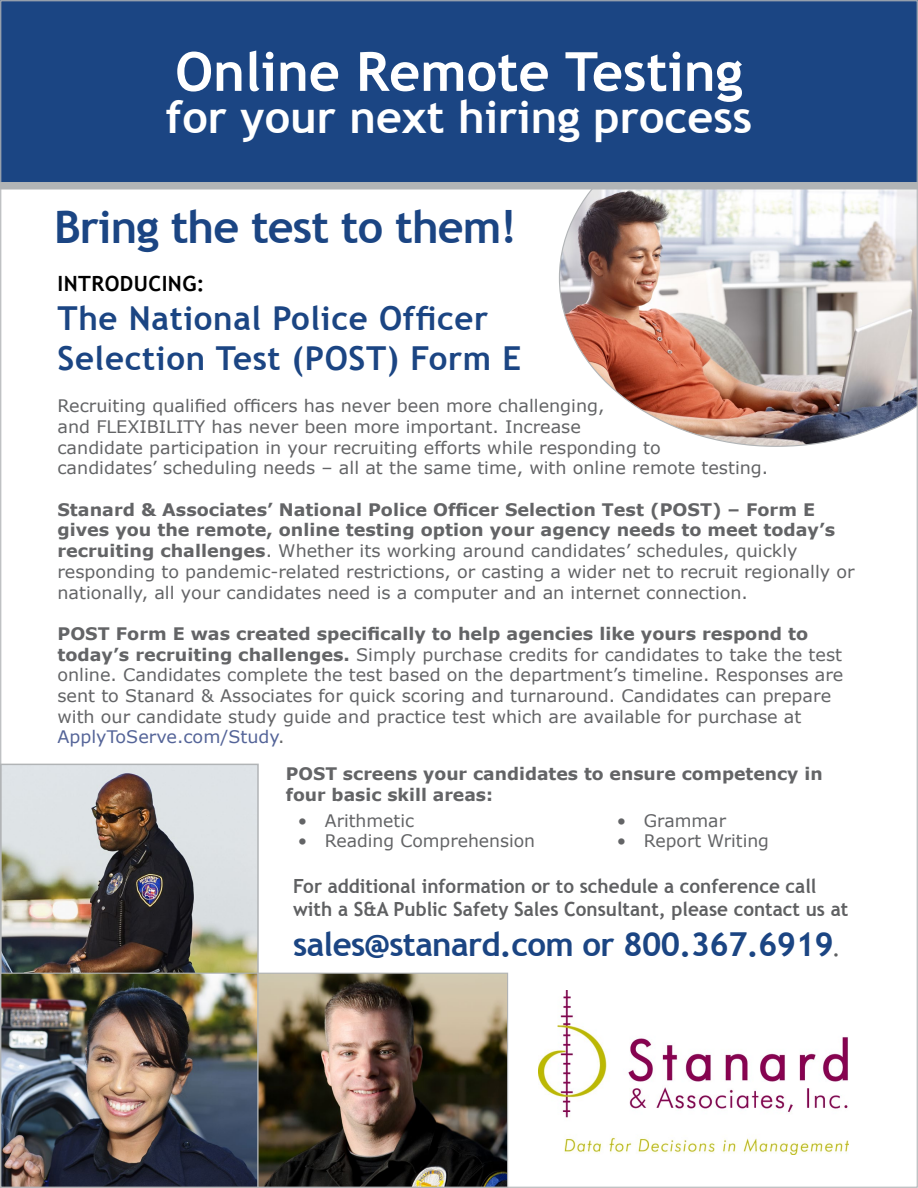
<style>
.page{position:relative;width:918px;height:1188px;background:#fff}
.page>*{position:absolute;margin:0;border:0;box-sizing:border-box;transform-origin:0 0}
.t1{font:700 54px "Trebuchet MS";color:#fff}
.t2{font:700 45px "Trebuchet MS";color:#fff}
.t3{font:700 45px "Trebuchet MS";letter-spacing:-.02em;color:#1b4583}
.t4{font:700 33px/39.6px "Trebuchet MS";letter-spacing:.02em;color:#1b4583}
.t5{font:700 33px "Trebuchet MS";letter-spacing:-.02em;color:#1b4583}
.t6{font:700 21px "Trebuchet MS";letter-spacing:.02em;color:#000}
.t7{font:700 19.5px/23.4px "Trebuchet MS";color:#5f6062}
.t8{font:17.25px/20.7px "Verdana";color:#636466}
.t9{font:700 17.25px/20.7px "Verdana";color:#636466}
.s1{font-weight:700}
.s2{color:#546498}
.s3{font-size:19.5px;color:#5f6062}
</style>
<div class="page">
<img style="left:2px;top:764px;width:257px;height:209px">
<img style="left:559px;top:190px;width:357px;height:257px">
<div style="left:0;top:0;width:918px;height:186px;background:#1b4583"></div>
<img style="left:2px;top:975px;width:504px;height:211px">
<div style="left:257px;top:973px;width:251px;height:215px;border:1px solid #b1b4b6"></div>
<img style="left:539px;top:991px;width:310px;height:164px">
<div style="left:0;top:182px;width:918px;height:8px;background:#b1b4b6"></div>
<h1 class="t1" style="left:175px;top:38px;width:569px">Online Remote Testing</h1>
<h2 class="t2" style="left:166px;top:89px;width:588px">for your next hiring process</h2>
<h2 class="t3" style="left:54px;top:199px;width:465px">Bring the test to them!</h2>
<p class="t6" style="left:57px;top:270px;width:149px">INTRODUCING:</p>
<h3 class="t4" style="left:57px;top:299px;width:465px">The National Police Officer<br>Selection Test (POST) Form E</h3>
<p class="t8" style="left:57px;top:396px;width:712px">Recruiting qualified officers has never been more challenging,<br>and FLEXIBILITY has never been more important. Increase<br>candidate participation in your recruiting efforts while responding to<br>candidates’ scheduling needs – all at the same time, with online remote testing.</p>
<p class="t8" style="left:57px;top:499px;width:799px"><span class="s1">Stanard &amp; Associates’ National Police Officer Selection Test (POST) – Form E gives you the remote, online testing option your agency needs to meet today’s recruiting challenges</span>. Whether its working around candidates’ schedules, quickly responding to pandemic-related restrictions, or casting a wider net to recruit regionally or nationally, all your candidates need is a computer and an internet connection.</p>
<p class="t8" style="left:57px;top:624px;width:787px"><span class="s1">POST Form E was created specifically to help agencies like yours respond to today’s recruiting challenges.</span> Simply purchase credits for candidates to take the test online. Candidates complete the test based on the department’s timeline. Responses are sent to Stanard &amp; Associates for quick scoring and turnaround. Candidates can prepare with our candidate study guide and practice test which are available for purchase at <span class="s2">ApplyToServe.com/Study</span>.</p>
<p class="t9" style="left:286px;top:764px;width:538px">POST screens your candidates to ensure competency in four basic skill areas:</p>
<p class="t8" style="left:298px;top:810px;width:118px">• Arithmetic</p>
<p class="t8" style="left:298px;top:831px;width:239px">• Reading Comprehension</p>
<p class="t8" style="left:617px;top:810px;width:111px">• Grammar</p>
<p class="t8" style="left:617px;top:831px;width:154px">• Report Writing</p>
<p class="t7" style="left:293px;top:874px;width:557px">For additional information or to schedule a conference call with a S&amp;A Public Safety Sales Consultant, please contact us at</p>
<h3 class="t5" style="left:293px;top:924px;width:548px">sales@stanard.com or 800.367.6919<span class="s3">.</span></h3>
</div>
